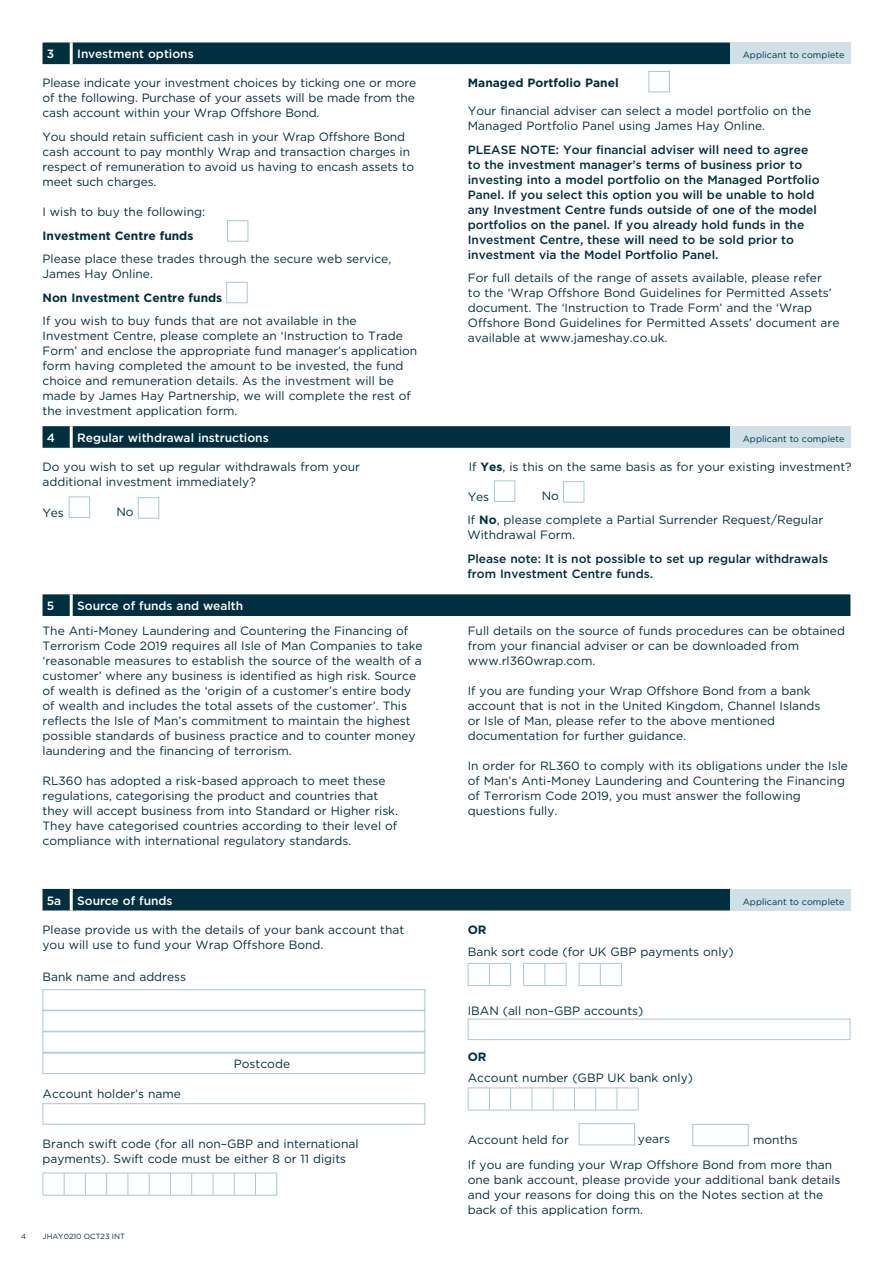
<style>
.page{position:relative;width:893px;height:1263px;background:#fff}
.page>*{position:absolute;margin:0;border:0;box-sizing:border-box;transform-origin:0 0}
.t1{font:12px/15px "Gotham";color:#002f40}
.t2{font:500 12px/15px "Gotham";color:#002f40}
.t3{font:500 12px "Gotham";color:#fff}
.t4{font:700 12px "Gotham";color:#002f40}
.t5{font:9px "Gotham";letter-spacing:.01em;color:#002f40}
.t6{font:7.5px "Gotham";color:#002f40}
.s1{font-weight:700}
</style>
<div class="page">
<div style="left:43px;top:43px;width:687px;height:21px;background:#002f40"></div>
<div style="left:730px;top:43px;width:120px;height:21px;background:#d0e0e7"></div>
<hr style="left:70px;top:43px;width:3px;height:21px;background:#fff">
<div style="left:227px;top:220px;width:21px;height:22px;background:#fff;border:1px solid #aac7d2"></div>
<div style="left:226px;top:282px;width:22px;height:21px;background:#fff;border:1px solid #aac7d2"></div>
<div style="left:648px;top:71px;width:22px;height:21px;background:#fff;border:1px solid #aac7d2"></div>
<div style="left:69px;top:496px;width:21px;height:22px;background:#fff;border:1px solid #aac7d2"></div>
<div style="left:138px;top:497px;width:21px;height:21px;background:#fff;border:1px solid #aac7d2"></div>
<svg style="left:43px;top:426px;width:687px;height:22px;background:#043243"></svg>
<div style="left:730px;top:426px;width:120px;height:22px;background:#d0e0e7"></div>
<hr style="left:70px;top:426px;width:3px;height:22px;background:#fff">
<div style="left:494px;top:480px;width:21px;height:22px;background:#fff;border:1px solid #aac7d2"></div>
<div style="left:563px;top:481px;width:21px;height:21px;background:#fff;border:1px solid #aac7d2"></div>
<div style="left:43px;top:594px;width:807px;height:22px;background:#002f40"></div>
<hr style="left:70px;top:594px;width:3px;height:22px;background:#fff">
<div style="left:43px;top:889px;width:687px;height:21px;background:#002f40"></div>
<div style="left:730px;top:889px;width:120px;height:21px;background:#d0e0e7"></div>
<hr style="left:70px;top:889px;width:3px;height:21px;background:#fff">
<div style="left:43px;top:989px;width:382px;height:21px;background:#fff;border:1px solid #aac7d2"></div>
<div style="left:43px;top:1010px;width:382px;height:22px;background:#fff;border:1px solid #aac7d2"></div>
<div style="left:43px;top:1031px;width:382px;height:22px;background:#fff;border:1px solid #aac7d2"></div>
<div style="left:43px;top:1053px;width:382px;height:21px;background:#fff;border:1px solid #aac7d2"></div>
<svg style="left:579px;top:963px;width:43px;height:23px"></svg>
<svg style="left:523px;top:963px;width:44px;height:23px"></svg>
<svg style="left:468px;top:963px;width:43px;height:23px"></svg>
<svg style="left:468px;top:1087px;width:171px;height:24px"></svg>
<div style="left:43px;top:1103px;width:382px;height:21px;background:#fff;border:1px solid #aac7d2"></div>
<div style="left:468px;top:1019px;width:382px;height:21px;background:#fff;border:1px solid #aac7d2"></div>
<div style="left:579px;top:1123px;width:56px;height:22px;background:#fff;border:1px solid #aac7d2"></div>
<div style="left:692px;top:1124px;width:57px;height:22px;background:#fff;border:1px solid #aac7d2"></div>
<svg style="left:43px;top:1172px;width:234px;height:24px"></svg>
<p class="t3" style="left:47px;top:46px;width:9px">3</p>
<p class="t3" style="left:77px;top:46px;width:118px">Investment options</p>
<p class="t5" style="left:743px;top:49px;width:103px">Applicant to complete</p>
<p class="t1" style="left:43px;top:75px;width:375px;text-align:justify">Please indicate your investment choices by ticking one or more of the following. Purchase of your assets will be made from the cash account within your Wrap Offshore Bond.</p>
<p class="t1" style="left:43px;top:129px;width:373px">You should retain sufficient cash in your Wrap Offshore Bond cash account to pay monthly Wrap and transaction charges in respect of remuneration to avoid us having to encash assets to meet such charges.</p>
<p class="t1" style="left:43px;top:204px;width:164px">I wish to buy the following:</p>
<p class="t4" style="left:43px;top:227px;width:152px">Investment Centre funds</p>
<p class="t1" style="left:43px;top:251px;width:350px">Please place these trades through the secure web service,<br>James Hay Online.</p>
<p class="t4" style="left:43px;top:290px;width:181px">Non Investment Centre funds</p>
<p class="t1" style="left:43px;top:313px;width:376px">If you wish to buy funds that are not available in the Investment Centre, please complete an ‘Instruction to Trade Form’ and enclose the appropriate fund manager’s application form having completed the amount to be invested, the fund choice and remuneration details. As the investment will be made by James Hay Partnership, we will complete the rest of the investment application form.</p>
<p class="t4" style="left:468px;top:75px;width:152px">Managed Portfolio Panel</p>
<p class="t1" style="left:468px;top:103px;width:345px">Your financial adviser can select a model portfolio on the<br>Managed Portfolio Panel using James Hay Online.</p>
<p class="t2" style="left:468px;top:142px;width:353px">PLEASE NOTE: Your financial adviser will need to agree to the investment manager’s terms of business prior to investing into a model portfolio on the Managed Portfolio Panel. If you select this option you will be unable to hold any Investment Centre funds outside of one of the model portfolios on the panel. If you already hold funds in the Investment Centre, these will need to be sold prior to investment via the Model Portfolio Panel.</p>
<p class="t1" style="left:468px;top:270px;width:373px">For full details of the range of assets available, please refer<br>to the ‘Wrap Offshore Bond Guidelines for Permitted Assets’ document. The ‘Instruction to Trade Form’ and the ‘Wrap Offshore Bond Guidelines for Permitted Assets’ document are available at www.jameshay.co.uk.</p>
<p class="t3" style="left:47px;top:430px;width:10px">4</p>
<p class="t3" style="left:77px;top:430px;width:193px">Regular withdrawal instructions</p>
<p class="t5" style="left:743px;top:433px;width:103px">Applicant to complete</p>
<p class="t1" style="left:43px;top:459px;width:319px">Do you wish to set up regular withdrawals from your additional investment immediately?</p>
<p class="t1" style="left:43px;top:505px;width:23px">Yes</p>
<p class="t1" style="left:117px;top:504px;width:19px">No</p>
<p class="t3" style="left:47px;top:598px;width:9px">5</p>
<p class="t3" style="left:77px;top:598px;width:168px">Source of funds and wealth</p>
<p class="t1" style="left:43px;top:623px;width:382px">The Anti-Money Laundering and Countering the Financing of Terrorism Code 2019 requires all Isle of Man Companies to take ‘reasonable measures to establish the source of the wealth of a customer’ where any business is identified as high risk. Source of wealth is defined as the ‘origin of a customer’s entire body of wealth and includes the total assets of the customer’. This reflects the Isle of Man’s commitment to maintain the highest possible standards of business practice and to counter money laundering and the financing of terrorism.</p>
<p class="t1" style="left:43px;top:773px;width:357px">RL360 has adopted a risk-based approach to meet these regulations, categorising the product and countries that they will accept business from into Standard or Higher risk.<br>They have categorised countries according to their level of compliance with international regulatory standards.</p>
<p class="t1" style="left:469px;top:459px;width:385px">If <span class="s1">Yes</span>, is this on the same basis as for your existing investment?</p>
<p class="t1" style="left:468px;top:489px;width:23px">Yes</p>
<p class="t1" style="left:542px;top:488px;width:19px">No</p>
<p class="t1" style="left:467px;top:512px;width:357px">If <span class="s1">No</span>, please complete a Partial Surrender Request/Regular<br>Withdrawal Form.</p>
<p class="t2" style="left:467px;top:551px;width:362px">Please note: It is not possible to set up regular withdrawals from Investment Centre funds.</p>
<p class="t1" style="left:468px;top:623px;width:379px">Full details on the source of funds procedures can be obtained from your financial adviser or can be downloaded from www.rl360wrap.com.</p>
<p class="t1" style="left:468px;top:683px;width:354px">If you are funding your Wrap Offshore Bond from a bank account that is not in the United Kingdom, Channel Islands or Isle of Man, please refer to the above mentioned documentation for further guidance.</p>
<p class="t1" style="left:468px;top:758px;width:382px">In order for RL360 to comply with its obligations under the Isle of Man’s Anti-Money Laundering and Countering the Financing of Terrorism Code 2019, you must answer the following questions fully.</p>
<p class="t3" style="left:47px;top:892px;width:16px">5a</p>
<p class="t3" style="left:77px;top:892px;width:97px">Source of funds</p>
<p class="t5" style="left:743px;top:895px;width:103px">Applicant to complete</p>
<p class="t1" style="left:43px;top:922px;width:363px">Please provide us with the details of your bank account that you will use to fund your Wrap Offshore Bond.</p>
<p class="t1" style="left:43px;top:969px;width:145px">Bank name and address</p>
<p class="t4" style="left:468px;top:922px;width:20px">OR</p>
<p class="t1" style="left:468px;top:944px;width:268px">Bank sort code (for UK GBP payments only)</p>
<p class="t1" style="left:43px;top:1086px;width:140px">Account holder’s name</p>
<p class="t1" style="left:234px;top:1055px;width:58px">Postcode</p>
<p class="t1" style="left:43px;top:1136px;width:317px">Branch swift code (for all non–GBP and international payments). Swift code must be either 8 or 11 digits</p>
<p class="t6" style="left:21px;top:1232px;width:7px">4</p>
<p class="t6" style="left:43px;top:1232px;width:84px">JHAY0210 OCT23 INT</p>
<p class="t1" style="left:468px;top:1002px;width:177px">IBAN (all non–GBP accounts)</p>
<p class="t4" style="left:468px;top:1048px;width:20px">OR</p>
<p class="t1" style="left:468px;top:1070px;width:227px">Account number (GBP UK bank only)</p>
<p class="t1" style="left:468px;top:1132px;width:103px">Account held for</p>
<p class="t1" style="left:638px;top:1131px;width:33px">years</p>
<p class="t1" style="left:753px;top:1131px;width:46px">months</p>
<p class="t1" style="left:468px;top:1157px;width:374px">If you are funding your Wrap Offshore Bond from more than one bank account, please provide your additional bank details and your reasons for doing this on the Notes section at the back of this application form.</p>
</div>
